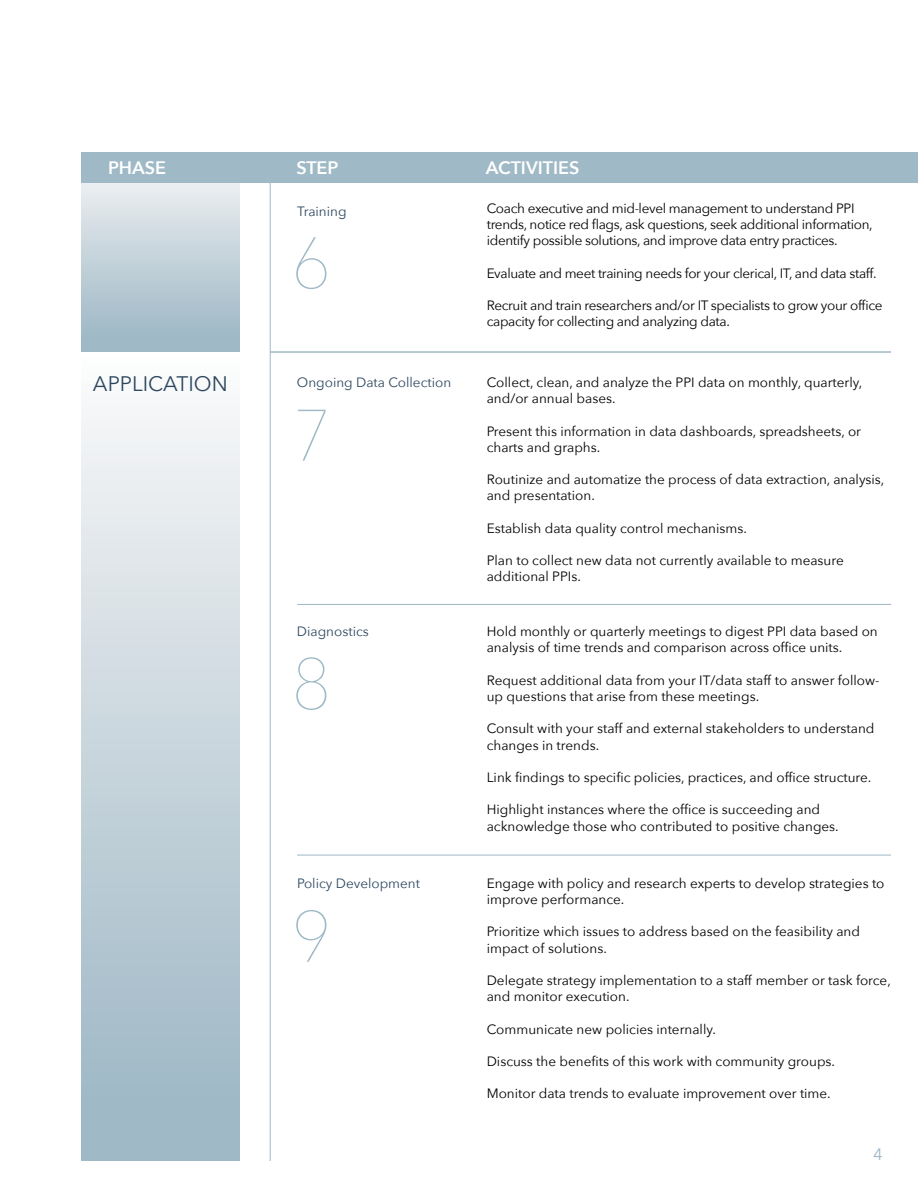
<style>
.page{position:relative;width:918px;height:1188px;background:#fff}
.page>*{position:absolute;margin:0;border:0;box-sizing:border-box;transform-origin:0 0}
.t1{font:200 72px "Avenir Next";color:#9fb9c6}
.t2{font:21px "Avenir Next";color:#2d475f}
.t3{font:600 18px "Avenir Next";color:#fff}
.t4{font:16.5px "Avenir Next";color:#9fb9c6}
.t5{font:13.5px/16.2px "Avenir Next";color:#000}
.t6{font:13.5px/16.2px "Avenir Next";letter-spacing:-.025em;color:#000}
.t7{font:13.5px "Avenir Next";color:#2d475f}
</style>
<div class="page">
<div style="left:81px;top:172px;width:159px;height:188px;background:linear-gradient(to bottom,#eceff1,#9bb6c3)"></div>
<div style="left:81px;top:353px;width:159px;height:808px;background:linear-gradient(to bottom,#faf9fa,#98b3c1)"></div>
<hr style="left:270px;top:351px;width:621px;height:2px;background:#9fb9c6">
<hr style="left:270px;top:172px;width:1px;height:989px;background:#9fb9c6">
<div style="left:81px;top:153px;width:837px;height:30px;background:#9fb9c6"></div>
<hr style="left:297px;top:604px;width:594px;height:1px;background:#9fb9c6">
<hr style="left:297px;top:855px;width:594px;height:1px;background:#9fb9c6">
<h3 class="t3" style="left:108px;top:152px;width:60px">PHASE</h3>
<h3 class="t3" style="left:296px;top:152px;width:44px">STEP</h3>
<h3 class="t3" style="left:486px;top:152px;width:95px">ACTIVITIES</h3>
<h2 class="t2" style="left:93px;top:366px;width:136px">APPLICATION</h2>
<p class="t7" style="left:297px;top:200px;width:51px">Training</p>
<h1 class="t1" style="left:291px;top:202px;width:42px">6</h1>
<p class="t7" style="left:297px;top:371px;width:156px">Ongoing Data Collection</p>
<h1 class="t1" style="left:293px;top:375px;width:42px">7</h1>
<p class="t7" style="left:297px;top:620px;width:73px">Diagnostics</p>
<h1 class="t1" style="left:291px;top:623px;width:42px">8</h1>
<p class="t6" style="left:487px;top:199px;width:387px">Coach executive and mid-level management to understand PPI trends, notice red flags, ask questions, seek additional information, identify possible solutions, and improve data entry practices.</p>
<p class="t6" style="left:487px;top:264px;width:391px">Evaluate and meet training needs for your clerical, IT, and data staff.</p>
<p class="t6" style="left:487px;top:297px;width:397px">Recruit and train researchers and/or IT specialists to grow your office capacity for collecting and analyzing data.</p>
<p class="t5" style="left:487px;top:374px;width:377px">Collect, clean, and analyze the PPI data on monthly, quarterly, and/or annual bases.</p>
<p class="t5" style="left:487px;top:422px;width:376px">Present this information in data dashboards, spreadsheets, or charts and graphs.</p>
<p class="t5" style="left:487px;top:471px;width:399px">Routinize and automatize the process of data extraction, analysis, and presentation.</p>
<p class="t5" style="left:487px;top:519px;width:262px">Establish data quality control mechanisms.</p>
<p class="t5" style="left:487px;top:552px;width:359px">Plan to collect new data not currently available to measure additional PPIs.</p>
<p class="t5" style="left:487px;top:623px;width:393px">Hold monthly or quarterly meetings to digest PPI data based on analysis of time trends and comparison across office units.</p>
<p class="t5" style="left:487px;top:671px;width:394px">Request additional data from your IT/data staff to answer follow&shy;up questions that arise from these meetings.</p>
<p class="t5" style="left:487px;top:720px;width:389px">Consult with your staff and external stakeholders to understand changes in trends.</p>
<p class="t5" style="left:487px;top:769px;width:386px">Link findings to specific policies, practices, and office structure.</p>
<p class="t5" style="left:487px;top:801px;width:354px">Highlight instances where the office is succeeding and acknowledge those who contributed to positive changes.</p>
<p class="t7" style="left:297px;top:872px;width:124px">Policy Development</p>
<p class="t5" style="left:487px;top:875px;width:399px">Engage with policy and research experts to develop strategies to improve performance.</p>
<p class="t5" style="left:487px;top:923px;width:375px">Prioritize which issues to address based on the feasibility and impact of solutions.</p>
<p class="t5" style="left:487px;top:972px;width:406px">Delegate strategy implementation to a staff member or task force, and monitor execution.</p>
<p class="t5" style="left:487px;top:1020px;width:231px">Communicate new policies internally.</p>
<p class="t5" style="left:487px;top:1053px;width:350px">Discuss the benefits of this work with community groups.</p>
<p class="t5" style="left:487px;top:1085px;width:346px">Monitor data trends to evaluate improvement over time.</p>
<h1 class="t1" style="left:291px;top:876px;width:42px">9</h1>
<p class="t4" style="left:873px;top:1141px;width:11px">4</p>
</div>
